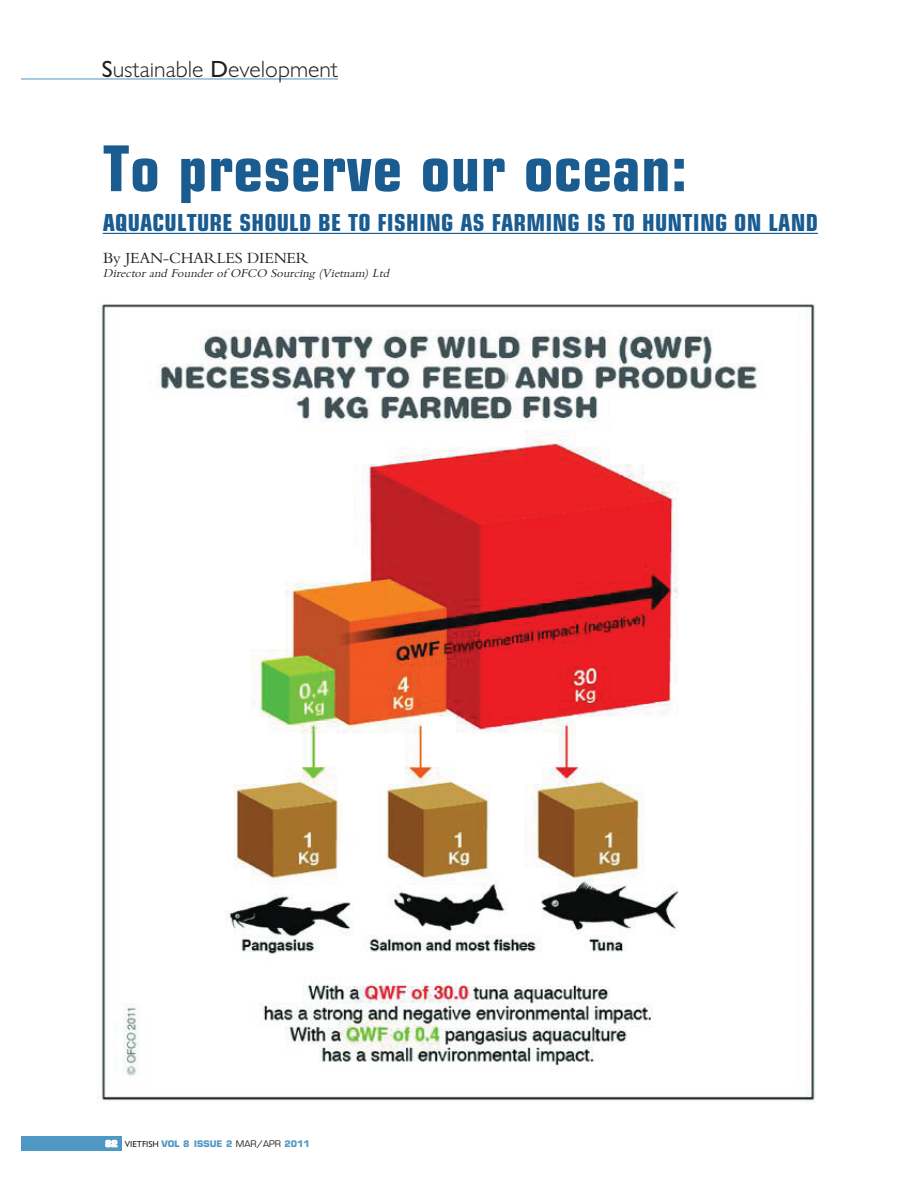
<style>
.page{position:relative;width:918px;height:1188px;background:#fff}
.page>*{position:absolute;margin:0;border:0;box-sizing:border-box;transform-origin:0 0}
.t1{font:63.3px "AV Euros Bol Con";letter-spacing:.01em;color:#1a5b90}
.t2{font:23.55px "AV Euros Bol Con";letter-spacing:.01em;color:#1a5b90}
.t3{font:300 23.55px "AV Gill San";color:#231f20}
.t4{font:16.2px "AV Bembo";letter-spacing:-.015em;color:#231f20}
.t5{font:italic 12.45px "AV Bembo";color:#231f20}
.t6{font:700 8.85px "AV Euros";color:#4f97c5}
.s1{font-weight:400}
.s2{color:#fff}
.s3{font-family:"AV Gill San";font-weight:400;color:#231f20}
.s4{font-weight:400;color:#231f20}
</style>
<div class="page">
<div style="left:21px;top:1137px;width:101px;height:14px;background:#4f97c5"></div>
<hr style="left:21px;top:79px;width:317px;height:1px;background:#4f97c5">
<hr style="left:103px;top:233px;width:715px;height:1px;background:#1a5b90">
<img style="left:97px;top:304px;width:718px;height:799px">
<p class="t3" style="left:102px;top:55px;width:238px"><span class="s1">S</span>ustainable <span class="s1">D</span>evelopment</p>
<h1 class="t1" style="left:103px;top:132px;width:586px">To preserve our ocean:</h1>
<p class="t2" style="left:103px;top:209px;width:717px">AQUACULTURE SHOULD BE TO FISHING AS FARMING IS TO HUNTING ON LAND</p>
<p class="t4" style="left:103px;top:252px;width:207px">By JEAN-CHARLES DIENER</p>
<p class="t5" style="left:103px;top:269px;width:287px">Director and Founder of OFCO Sourcing (Vietnam) Ltd</p>
<p class="t6" style="left:105px;top:1139px;width:206px"><span class="s2">82</span> <span class="s3">VIETFISH</span> VOL 8 ISSUE 2 <span class="s4">MAR/APR</span> 2011</p>
</div>
